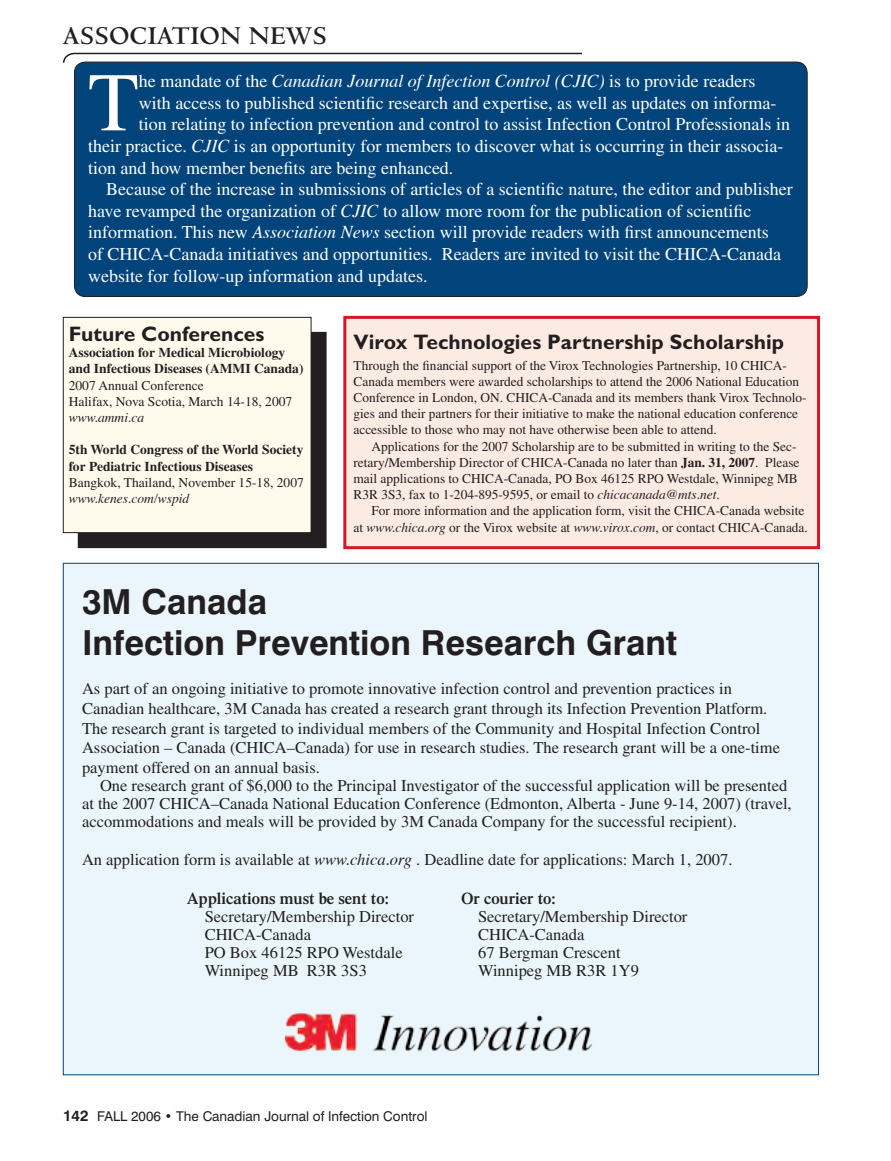
<style>
.page{position:relative;width:891px;height:1161px;background:#fff}
.page>*{position:absolute;margin:0;border:0;box-sizing:border-box;transform-origin:0 0}
.t1{font:83.25px "Times";color:#fff}
.t2{font:700 34.5px/41.4px "Swiss 721 BT";color:#231f20}
.t3{font:700 27px "Venetian 301 BT";color:#231f20}
.t4{font:700 21px "Gill Sans";color:#231f20}
.t5{font:18px "Times";color:#fff}
.t6{font:italic 18px "Times";color:#fff}
.t7{font:16.5px/18px "Times";color:#231f20}
.t8{font:600 16.5px "Times";color:#231f20}
.t9{font:13.5px/16.2px "Times";color:#231f20}
.t10{font:700 13.5px/16.2px "Times";color:#231f20}
.t11{font:13.5px "Swiss 721 BT";color:#231f20}
.t12{font:italic 13.5px "Times";color:#231f20}
.s1{font-style:normal}
.s2{font-style:italic}
.s3{font-weight:700}
.s4{font-weight:700;font-size:15px}
</style>
<div class="page">
<div style="left:78px;top:332px;width:248px;height:216px;background:#231f20"></div>
<div style="left:345px;top:317px;width:474px;height:231px;background:#fbebe3"></div>
<div style="left:343px;top:316px;width:477px;height:233px;border:3px solid #d71721"></div>
<div style="left:63px;top:317px;width:248px;height:216px;background:#fefaec"></div>
<div style="left:63px;top:317px;width:248px;height:216px;border:1px solid #231f20"></div>
<div style="left:63px;top:53px;width:756px;height:24px;border:2px solid #231f20;border-radius:11px"></div>
<div style="left:44px;top:64px;width:795px;height:27px;background:#fff"></div>
<div style="left:582px;top:15px;width:275px;height:66px;background:#fff"></div>
<div style="left:74px;top:62px;width:733px;height:235px;background:#00447b;border-radius:11px"></div>
<div style="left:74px;top:62px;width:734px;height:235px;border:1px solid #231f20;border-radius:11px"></div>
<div style="left:63px;top:563px;width:756px;height:512px;background:#ebf6fc"></div>
<img style="left:284px;top:1013px;width:308px;height:39px">
<h3 class="t3" style="left:63px;top:20px;width:266px">ASSOCIATION NEWS</h3>
<h1 class="t1" style="left:88px;top:56px;width:52px">T</h1>
<p class="t6" style="left:139px;top:65px;width:618px"><span class="s1">he mandate of the</span> Canadian Journal of Infection Control (CJIC) <span class="s1">is to provide readers</span></p>
<p class="t5" style="left:139px;top:93px;width:639px">with access to published scientific research and expertise, as well as updates on informa-</p>
<p class="t5" style="left:139px;top:114px;width:653px">tion relating to infection prevention and control to assist Infection Control Professionals in</p>
<p class="t5" style="left:88px;top:136px;width:697px">their practice. <span class="s2">CJIC</span> is an opportunity for members to discover what is occurring in their associa-</p>
<p class="t5" style="left:88px;top:157px;width:367px">tion and how member benefits are being enhanced.</p>
<p class="t5" style="left:106px;top:179px;width:688px">Because of the increase in submissions of articles of a scientific nature, the editor and publisher</p>
<p class="t5" style="left:88px;top:201px;width:665px">have revamped the organization of <span class="s2">CJIC</span> to allow more room for the publication of scientific</p>
<p class="t5" style="left:88px;top:222px;width:682px">information. This new <span class="s2">Association News</span> section will provide readers with first announcements</p>
<p class="t5" style="left:88px;top:244px;width:694px">of CHICA-Canada initiatives and opportunities. Readers are invited to visit the CHICA-Canada</p>
<p class="t5" style="left:88px;top:265px;width:341px">website for follow-up information and updates.</p>
<p class="t4" style="left:69px;top:322px;width:197px">Future Conferences</p>
<p class="t10" style="left:69px;top:344px;width:236px">Association for Medical Microbiology and Infectious Diseases (AMMI Canada)</p>
<p class="t9" style="left:69px;top:377px;width:225px">2007 Annual Conference<br>Halifax, Nova Scotia, March 14-18, 2007</p>
<p class="t12" style="left:69px;top:405px;width:77px">www.ammi.ca</p>
<p class="t10" style="left:69px;top:442px;width:236px">5th World Congress of the World Society for Pediatric Infectious Diseases</p>
<p class="t9" style="left:69px;top:474px;width:237px">Bangkok, Thailand, November 15-18, 2007</p>
<p class="t12" style="left:69px;top:486px;width:122px">www.kenes.com/wspid</p>
<p class="t4" style="left:354px;top:329px;width:432px">Virox Technologies Partnership Scholarship</p>
<p class="t9" style="left:354px;top:357px;width:455px">Through the financial support of the Virox Technologies Partnership, 10 CHICA-Canada members were awarded scholarships to attend the 2006 National Education Conference in London, ON. CHICA-Canada and its members thank Virox Technolo&shy;gies and their partners for their initiative to make the national education conference accessible to those who may not have otherwise been able to attend.</p>
<p class="t9" style="left:354px;top:438px;width:447px;text-indent:18px">Applications for the 2007 Scholarship are to be submitted in writing to the Sec&shy;retary/Membership Director of CHICA-Canada no later than <span class="s3">Jan. 31, 2007</span>. Please mail applications to CHICA-Canada, PO Box 46125 RPO Westdale, Winnipeg MB R3R 3S3, fax to 1-204-895-9595, or email to <span class="s2">chicacanada@mts.net</span>.</p>
<p class="t9" style="left:354px;top:503px;width:456px;text-align:right">For more information and the application form, visit the CHICA-Canada website<br>at <span class="s2">www.chica.org</span> or the Virox website at <span class="s2">www.virox.com</span>, or contact CHICA-Canada.</p>
<h2 class="t2" style="left:82px;top:581px;width:596px">3M Canada<br>Infection Prevention Research Grant</h2>
<p class="t7" style="left:82px;top:678px;width:700px;line-height:19.8px">As part of an ongoing initiative to promote innovative infection control and prevention practices in Canadian healthcare, 3M Canada has created a research grant through its Infection Prevention Platform.<br>The research grant is targeted to individual members of the Community and Hospital Infection Control Association – Canada (CHICA–Canada) for use in research studies. The research grant will be a one-time payment offered on an annual basis.</p>
<p class="t7" style="left:82px;top:777px;width:711px;text-indent:18px">One research grant of $6,000 to the Principal Investigator of the successful application will be presented at the 2007 CHICA–Canada National Education Conference (Edmonton, Alberta - June 9-14, 2007) (travel, accommodations and meals will be provided by 3M Canada Company for the successful recipient).</p>
<p class="t7" style="left:82px;top:850px;width:652px">An application form is available at <span class="s2">www.chica.org</span> . Deadline date for applications: March 1, 2007.</p>
<p class="t8" style="left:462px;top:888px;width:95px">Or courier to:</p>
<p class="t7" style="left:478px;top:907px;width:211px">Secretary/Membership Director<br>CHICA-Canada<br>67 Bergman Crescent<br>Winnipeg MB R3R 1Y9</p>
<p class="t8" style="left:187px;top:888px;width:204px">Applications must be sent to:</p>
<p class="t7" style="left:205px;top:907px;width:211px">Secretary/Membership Director<br>CHICA-Canada<br>PO Box 46125 RPO Westdale<br>Winnipeg MB R3R 3S3</p>
<p class="t11" style="left:63px;top:1108px;width:366px"><span class="s4">142</span> FALL 2006 • The Canadian Journal of Infection Control</p>
</div>
